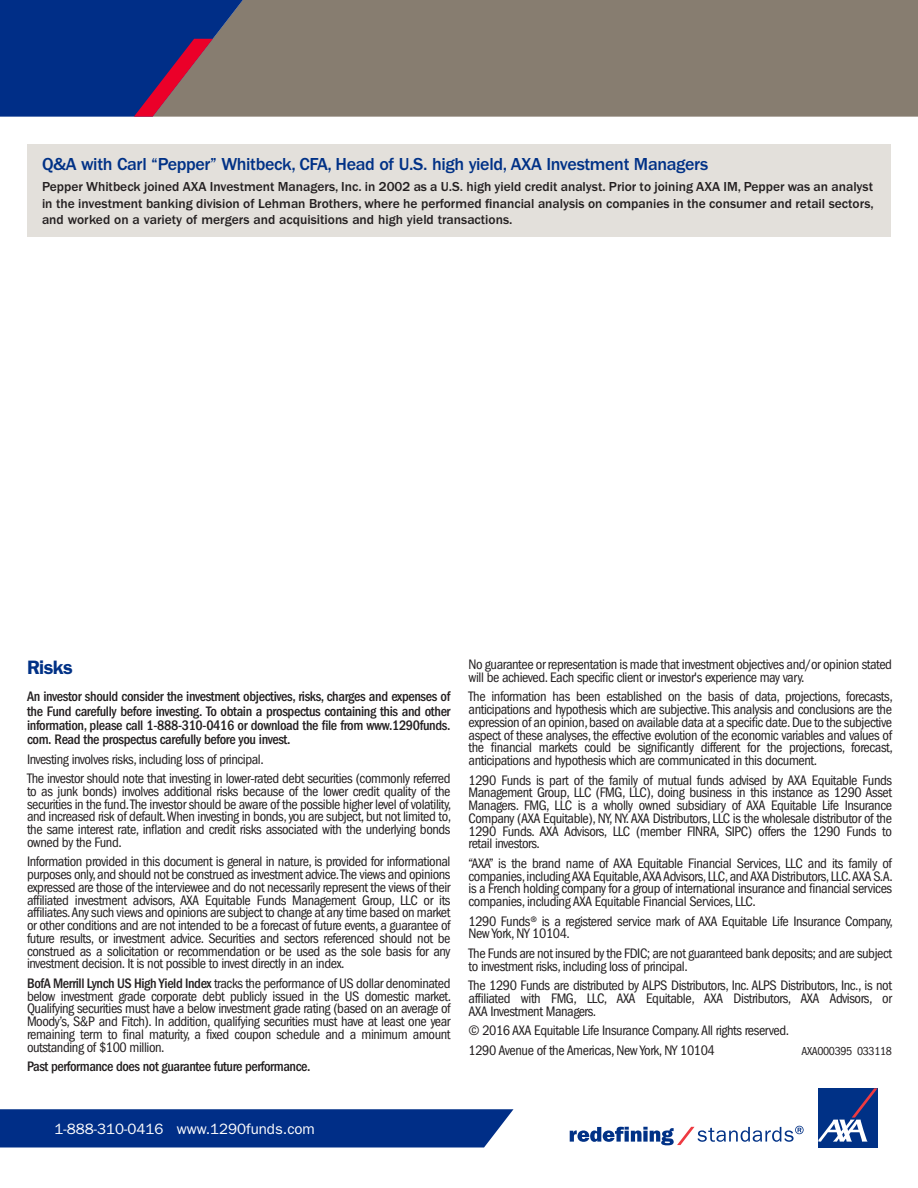
<style>
.page{position:relative;width:918px;height:1188px;background:#fff}
.page>*{position:absolute;margin:0;border:0;box-sizing:border-box;transform-origin:0 0}
.Table_-_Title_1{font:600 19.5px "ITC Franklin Gothic Std";letter-spacing:-.03em;color:#003186}
.Table_-_Title_1-2{font:500 18px "ITC Franklin Gothic Std";letter-spacing:-.02em;color:#003186}
.t1{font:15px "ITC Franklin Gothic Std";color:#fff}
.SI___Disclosure{font:condensed 14.25px/12.8px "ITC Franklin Gothic Std";letter-spacing:-.03em;color:#231f20;text-align:justify}
.SI___Disclosure-2{font:500 condensed 14.25px/14.2px "ITC Franklin Gothic Std";letter-spacing:-.025em;color:#231f20;text-align:justify}
.Table_-_Title_1-3{font:500 13.5px/16.2px "ITC Franklin Gothic Std";color:#231f20;text-align:justify}
.SI___Disclosure-3{font:condensed 12px "ITC Franklin Gothic Std";letter-spacing:-.03em;color:#231f20}
.s1{font-weight:500}
</style>
<div class="page">
<div style="left:243px;top:0;width:675px;height:117px;background:#877d70"></div>
<svg style="left:0;top:1109px;width:514px;height:39px;background:#0c388c"></svg>
<div style="left:818px;top:1088px;width:60px;height:60px;background:#003186"></div>
<svg style="left:818px;top:1088px;width:60px;height:54px"></svg>
<svg style="left:570px;top:1126px;width:234px;height:19px"></svg>
<svg style="left:0;top:0;width:243px;height:117px;background:#253a7e"></svg>
<div style="left:27px;top:144px;width:864px;height:93px;background:#e3e0db"></div>
<p class="Table_-_Title_1-2" style="left:42px;top:154px;width:668px">Q&amp;A with Carl “Pepper” Whitbeck, CFA, Head of U.S. high yield, AXA Investment Managers</p>
<p class="Table_-_Title_1-3" style="left:42px;top:179px;width:833px">Pepper Whitbeck joined AXA Investment Managers, Inc. in 2002 as a U.S. high yield credit analyst. Prior to joining AXA IM, Pepper was an analyst in the investment banking division of Lehman Brothers, where he performed financial analysis on companies in the consumer and retail sectors, and worked on a variety of mergers and acquisitions and high yield transactions.</p>
<p class="Table_-_Title_1" style="left:27px;top:656px;width:48px">Risks</p>
<p class="SI___Disclosure-2" style="left:27px;top:690px;width:425px">An investor should consider the investment objectives, risks, charges and expenses of the Fund carefully before investing. To obtain a prospectus containing this and other information, please call 1-888-310-0416 or download the file from www.1290funds. com. Read the prospectus carefully before you invest.</p>
<p class="SI___Disclosure" style="left:27px;top:753px;width:238px">Investing involves risks, including loss of principal.</p>
<p class="SI___Disclosure" style="left:27px;top:772px;width:426px">The investor should note that investing in lower-rated debt securities (commonly referred to as junk bonds) involves additional risks because of the lower credit quality of the securities in the fund. The investor should be aware of the possible higher level of volatility, and increased risk of default. When investing in bonds, you are subject, but not limited to, the same interest rate, inflation and credit risks associated with the underlying bonds owned by the Fund.</p>
<p class="SI___Disclosure" style="left:27px;top:856px;width:425px">Information provided in this document is general in nature, is provided for informational purposes only, and should not be construed as investment advice. The views and opinions expressed are those of the interviewee and do not necessarily represent the views of their affiliated investment advisors, AXA Equitable Funds Management Group, LLC or its affiliates. Any such views and opinions are subject to change at any time based on market or other conditions and are not intended to be a forecast of future events, a guarantee of future results, or investment advice. Securities and sectors referenced should not be construed as a solicitation or recommendation or be used as the sole basis for any investment decision. It is not possible to invest directly in an index.</p>
<p class="SI___Disclosure" style="left:27px;top:977px;width:426px"><span class="s1">BofA Merrill Lynch US High Yield Index</span> tracks the performance of US dollar denominated below investment grade corporate debt publicly issued in the US domestic market.<br>Qualifying securities must have a below investment grade rating (based on an average of Moody’s, S&amp;P and Fitch). In addition, qualifying securities must have at least one year remaining term to final maturity, a fixed coupon schedule and a minimum amount outstanding of $100 million.</p>
<p class="SI___Disclosure-2" style="left:27px;top:1060px;width:285px">Past performance does not guarantee future performance.</p>
<p class="SI___Disclosure" style="left:469px;top:658px;width:425px">No guarantee or representation is made that investment objectives and/or opinion stated will be achieved. Each specific client or investor's experience may vary.</p>
<p class="SI___Disclosure" style="left:469px;top:690px;width:426px">The information has been established on the basis of data, projections, forecasts, anticipations and hypothesis which are subjective. This analysis and conclusions are the expression of an opinion, based on available data at a specific date. Due to the subjective aspect of these analyses, the effective evolution of the economic variables and values of the financial markets could be significantly different for the projections, forecast, anticipations and hypothesis which are communicated in this document.</p>
<p class="SI___Disclosure" style="left:469px;top:774px;width:425px">1290 Funds is part of the family of mutual funds advised by AXA Equitable Funds Management Group, LLC (FMG, LLC), doing business in this instance as 1290 Asset Managers. FMG, LLC is a wholly owned subsidiary of AXA Equitable Life Insurance Company (AXA Equitable), NY, NY. AXA Distributors, LLC is the wholesale distributor of the 1290 Funds. AXA Advisors, LLC (member FINRA, SIPC) offers the 1290 Funds to retail investors.</p>
<p class="SI___Disclosure" style="left:469px;top:857px;width:426px">“AXA” is the brand name of AXA Equitable Financial Services, LLC and its family of companies, including AXA Equitable, AXA Advisors, LLC, and AXA Distributors, LLC. AXA S.A. is a French holding company for a group of international insurance and financial services companies, including AXA Equitable Financial Services, LLC.</p>
<p class="SI___Disclosure" style="left:469px;top:915px;width:426px">1290 Funds® is a registered service mark of AXA Equitable Life Insurance Company,<br>New York, NY 10104.</p>
<p class="SI___Disclosure" style="left:469px;top:947px;width:425px">The Funds are not insured by the FDIC; are not guaranteed bank deposits; and are subject to investment risks, including loss of principal.</p>
<p class="SI___Disclosure" style="left:469px;top:979px;width:425px">The 1290 Funds are distributed by ALPS Distributors, Inc. ALPS Distributors, Inc., is not affiliated with FMG, LLC, AXA Equitable, AXA Distributors, AXA Advisors, or AXA Investment Managers.</p>
<p class="SI___Disclosure" style="left:469px;top:1024px;width:322px">© 2016 AXA Equitable Life Insurance Company. All rights reserved.</p>
<p class="SI___Disclosure" style="left:469px;top:1044px;width:248px">1290 Avenue of the Americas, New York, NY 10104</p>
<p class="SI___Disclosure-3" style="left:802px;top:1044px;width:92px">AXA000395 033118</p>
<p class="t1" style="left:55px;top:1120px;width:262px">1-888-310-0416 www.1290funds.com</p>
</div>
